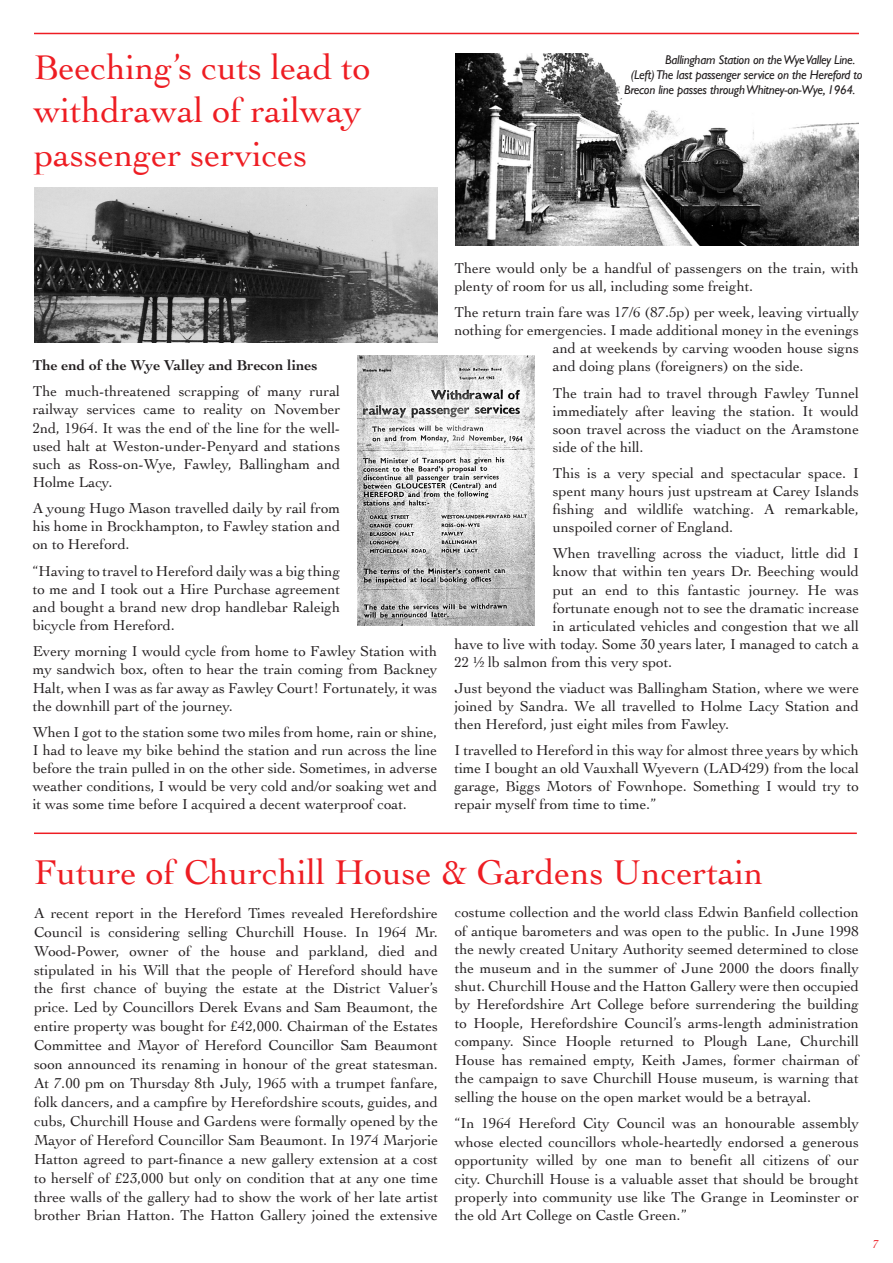
<style>
.page{position:relative;width:893px;height:1263px;background:#fff}
.page>*{position:absolute;margin:0;border:0;box-sizing:border-box;transform-origin:0 0}
.t1{font:36px/43.2px "Cochin";color:#ee1d23}
.t2{font:15px/18.1px "Cochin";color:#231f20;text-align:justify}
.t3{font:700 15px "Cochin";color:#231f20}
.t4{font:italic 12.75px/15px "Gill Sans";letter-spacing:-.02em;color:#231f20;text-align:center}
.t5{font:12px "Cochin";color:#ee1d23;scale:.96 1}
</style>
<div class="page">
<hr style="left:34px;top:33px;width:825px;height:1px;background:#ee1d23">
<hr style="left:34px;top:832px;width:823px;height:2px;background:#ee1d23">
<img style="left:34px;top:187px;width:404px;height:155px">
<img style="left:455px;top:54px;width:404px;height:191px">
<img style="left:357px;top:356px;width:178px;height:270px">
<p class="t1" style="left:34px;top:44px;width:338px">Beeching’s cuts lead to withdrawal of railway passenger services</p>
<p class="t4" style="left:665px;top:52px;width:192px">Ballingham Station on the Wye Valley Line.</p>
<p class="t4" style="left:624px;top:67px;width:240px">(Left) The last passenger service on the Hereford to<br>Brecon line passes through Whitney-on-Wye, 1964.</p>
<p class="t3" style="left:33px;top:355px;width:286px">The end of the Wye Valley and Brecon lines</p>
<p class="t2" style="left:33px;top:382px;width:309px">The much-threatened scrapping of many rural railway services came to reality on November 2nd, 1964. It was the end of the line for the well&shy;used halt at Weston-under-Penyard and stations such as Ross-on-Wye, Fawley, Ballingham and Holme Lacy.</p>
<p class="t2" style="left:33px;top:499px;width:309px">A young Hugo Mason travelled daily by rail from his home in Brockhampton, to Fawley station and on to Hereford.</p>
<p class="t2" style="left:33px;top:561px;width:309px">“Having to travel to Hereford daily was a big thing to me and I took out a Hire Purchase agreement and bought a brand new drop handlebar Raleigh bicycle from Hereford.</p>
<p class="t2" style="left:33px;top:642px;width:406px">Every morning I would cycle from home to Fawley Station with my sandwich box, often to hear the train coming from Backney Halt, when I was as far away as Fawley Court! Fortunately, it was the downhill part of the journey.</p>
<p class="t2" style="left:33px;top:722px;width:406px">When I got to the station some two miles from home, rain or shine, I had to leave my bike behind the station and run across the line before the train pulled in on the other side. Sometimes, in adverse weather conditions, I would be very cold and/or soaking wet and it was some time before I acquired a decent waterproof coat.</p>
<p class="t2" style="left:454px;top:258px;width:406px">There would only be a handful of passengers on the train, with plenty of room for us all, including some freight.</p>
<p class="t2" style="left:454px;top:303px;width:406px">The return train fare was 17/6 (87.5p) per week, leaving virtually</p>
<p class="t2" style="left:454px;top:321px;width:406px">nothing for emergencies. I made additional money in the evenings</p>
<p class="t2" style="left:553px;top:339px;width:308px">and at weekends by carving wooden house signs</p>
<p class="t2" style="left:553px;top:357px;width:252px">and doing plans (foreigners) on the side.</p>
<p class="t2" style="left:553px;top:383px;width:308px">The train had to travel through Fawley Tunnel immediately after leaving the station. It would soon travel across the viaduct on the Aramstone side of the hill.</p>
<p class="t2" style="left:553px;top:463px;width:308px">This is a very special and spectacular space. I spent many hours just upstream at Carey Islands fishing and wildlife watching. A remarkable, unspoiled corner of England.</p>
<p class="t2" style="left:553px;top:544px;width:308px">When travelling across the viaduct, little did I</p>
<p class="t2" style="left:553px;top:562px;width:308px">know that within ten years Dr. Beeching would</p>
<p class="t2" style="left:553px;top:580px;width:308px">put an end to this fantastic journey. He was</p>
<p class="t2" style="left:553px;top:598px;width:308px">fortunate enough not to see the dramatic increase</p>
<p class="t2" style="left:553px;top:616px;width:308px">in articulated vehicles and congestion that we all</p>
<p class="t2" style="left:454px;top:634px;width:406px">have to live with today. Some 30 years later, I managed to catch a</p>
<p class="t2" style="left:454px;top:652px;width:219px">22 ½ lb salmon from this very spot.</p>
<p class="t2" style="left:454px;top:678px;width:406px">Just beyond the viaduct was Ballingham Station, where we were joined by Sandra. We all travelled to Holme Lacy Station and then Hereford, just eight miles from Fawley.</p>
<p class="t2" style="left:454px;top:741px;width:406px">I travelled to Hereford in this way for almost three years by which time I bought an old Vauxhall Wyevern (LAD429) from the local garage, Biggs Motors of Fownhope. Something I would try to repair myself from time to time.”</p>
<p class="t1" style="left:34px;top:849px;width:731px">Future of Churchill House &amp; Gardens Uncertain</p>
<p class="t2" style="left:34px;top:903px;width:406px;line-height:18.9px">A recent report in the Hereford Times revealed Herefordshire Council is considering selling Churchill House. In 1964 Mr.<br>Wood-Power, owner of the house and parkland, died and stipulated in his Will that the people of Hereford should have the first chance of buying the estate at the District Valuer’s price. Led by Councillors Derek Evans and Sam Beaumont, the entire property was bought for £42,000. Chairman of the Estates Committee and Mayor of Hereford Councillor Sam Beaumont soon announced its renaming in honour of the great statesman.<br>At 7.00 pm on Thursday 8th July, 1965 with a trumpet fanfare, folk dancers, and a campfire by Herefordshire scouts, guides, and cubs, Churchill House and Gardens were formally opened by the Mayor of Hereford Councillor Sam Beaumont. In 1974 Marjorie Hatton agreed to part-finance a new gallery extension at a cost to herself of £23,000 but only on condition that at any one time three walls of the gallery had to show the work of her late artist brother Brian Hatton. The Hatton Gallery joined the extensive</p>
<p class="t2" style="left:455px;top:902px;width:406px">costume collection and the world class Edwin Banfield collection of antique barometers and was open to the public. In June 1998 the newly created Unitary Authority seemed determined to close the museum and in the summer of June 2000 the doors finally shut. Churchill House and the Hatton Gallery were then occupied by Herefordshire Art College before surrendering the building to Hoople, Herefordshire Council’s arms-length administration company. Since Hoople returned to Plough Lane, Churchill House has remained empty, Keith James, former chairman of the campaign to save Churchill House museum, is warning that selling the house on the open market would be a betrayal.</p>
<p class="t2" style="left:455px;top:1113px;width:406px">“In 1964 Hereford City Council was an honourable assembly whose elected councillors whole-heartedly endorsed a generous opportunity willed by one man to benefit all citizens of our city. Churchill House is a valuable asset that should be brought properly into community use like The Grange in Leominster or the old Art College on Castle Green.”</p>
<p class="t5" style="left:873px;top:1236px;width:7px">7</p>
</div>
